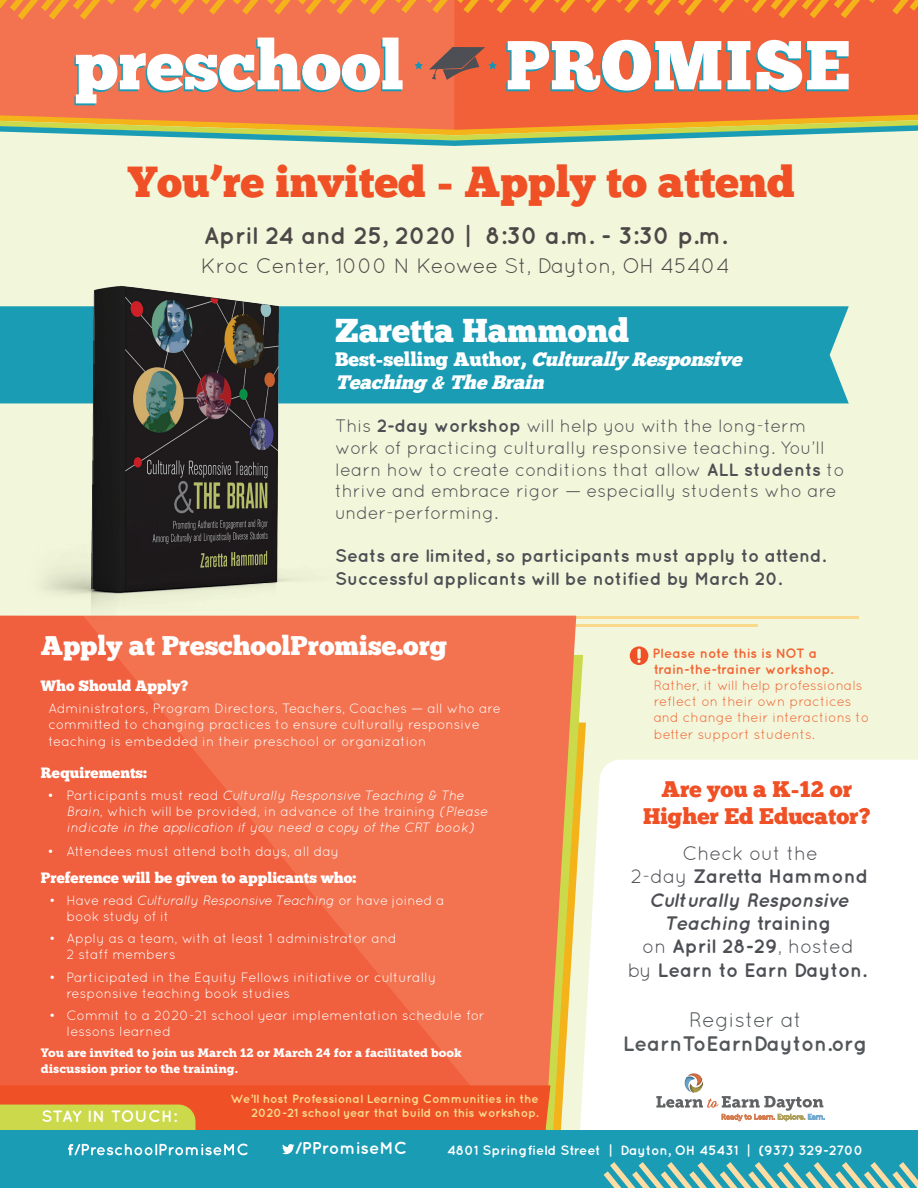
<style>
.page{position:relative;width:918px;height:1188px;background:#fff}
.page>*{position:absolute;margin:0;border:0;box-sizing:border-box;transform-origin:0 0}
.t1{font:43.5px "Chunk Five";color:#f05025}
.t2{font:33.15px "Chunk Five";color:#fff}
.t3{font:27px "Chunk Five";color:#fff}
.t4{font:700 24px "Quicksand";color:#4d4848}
.t5{font:22.65px/27.2px "Chunk Five";color:#f05025;text-align:center}
.t6{font:21px "Quicksand";color:#4d4848}
.t7{font:700 21px "Quicksand";color:#535759}
.t8{font:21px "Quicksand";color:#535759}
.t9{font:700 19.5px/23.4px "Quicksand";color:#4d4f54;text-align:center}
.t10{font:italic 19.5px/23.4px "Chunk Five";color:#fff}
.t11{font:18px/21.6px "Quicksand";color:#4d4f54}
.t12{font:700 18px/23.4px "Quicksand";color:#4d4f54}
.t13{font:700 17.1px "Quicksand";color:#fff}
.t14{font:700 16.5px "Quicksand";letter-spacing:-.01em;color:#fff}
.t15{font:15px "Chunk Five";color:#fff}
.t16{font:13.5px/16.2px "Quicksand";color:#fff}
.t17{font:italic 13.5px/16.2px "Quicksand";color:#fff}
.t18{font:13.5px/16.2px "Quicksand";color:#f26433}
.t19{font:700 13.5px "Quicksand";color:#fff}
.t20{font:700 13.5px/16.2px "Quicksand";color:#f26433}
.t21{font:700 12px/14.4px "Quicksand";color:#fadb90;text-align:right}
.t22{font:12px/16.2px "Museo Slab 900";color:#fff}
.s1{font-style:normal}
.s2{font-weight:700}
.s3{font-style:italic}
.s4{font-weight:400}
</style>
<div class="page">
<div style="left:0;top:75px;width:918px;height:1113px;background:#f2f6da"></div>
<div style="left:586px;top:760px;width:332px;height:371px;background:#fff"></div>
<div style="left:0;top:306px;width:849px;height:97px;background:#1b9cb5"></div>
<div style="left:0;top:0;width:454px;height:115px;background:#f37350"></div>
<div style="left:454px;top:0;width:464px;height:115px;background:#f16038"></div>
<hr style="left:49px;top:616px;width:810px;height:3px;background:#fad98b">
<hr style="left:49px;top:624px;width:709px;height:3px;background:#fad98b">
<svg style="left:488px;top:616px;width:88px;height:515px;background:#ef8352"></svg>
<svg style="left:360px;top:0;width:26px;height:15px"></svg>
<svg style="left:329px;top:0;width:24px;height:15px"></svg>
<svg style="left:298px;top:0;width:24px;height:15px"></svg>
<svg style="left:267px;top:0;width:24px;height:15px"></svg>
<svg style="left:233px;top:0;width:26px;height:15px"></svg>
<svg style="left:202px;top:0;width:24px;height:15px"></svg>
<svg style="left:171px;top:0;width:23px;height:15px"></svg>
<svg style="left:131px;top:0;width:31px;height:13px"></svg>
<svg style="left:107px;top:0;width:9px;height:5px"></svg>
<svg style="left:0;top:0;width:101px;height:20px;background:#f3873e"></svg>
<svg style="left:712px;top:0;width:22px;height:13px"></svg>
<svg style="left:678px;top:0;width:24px;height:16px"></svg>
<svg style="left:647px;top:0;width:24px;height:16px"></svg>
<svg style="left:616px;top:0;width:24px;height:13px"></svg>
<svg style="left:585px;top:0;width:21px;height:13px"></svg>
<svg style="left:554px;top:0;width:21px;height:13px"></svg>
<svg style="left:523px;top:0;width:21px;height:13px"></svg>
<svg style="left:488px;top:0;width:24px;height:13px"></svg>
<svg style="left:457px;top:0;width:22px;height:13px"></svg>
<svg style="left:426px;top:0;width:22px;height:13px"></svg>
<svg style="left:395px;top:0;width:22px;height:13px"></svg>
<svg style="left:892px;top:0;width:26px;height:14px"></svg>
<svg style="left:869px;top:0;width:6px;height:3px"></svg>
<svg style="left:743px;top:0;width:117px;height:18px;background:#f1792e"></svg>
<svg style="left:0;top:616px;width:488px;height:469px;background:#f16745"></svg>
<svg style="left:414px;top:61px;width:9px;height:8px"></svg>
<svg style="left:429px;top:47px;width:68px;height:33px;background:#aa5d49"></svg>
<svg style="left:506px;top:40px;width:343px;height:53px"></svg>
<svg style="left:74px;top:38px;width:329px;height:67px"></svg>
<svg style="left:0;top:115px;width:918px;height:31px"></svg>
<div style="left:0;top:1131px;width:918px;height:57px;background:#1b9cb5"></div>
<svg style="left:0;top:1085px;width:550px;height:71px"></svg>
<svg style="left:604px;top:1162px;width:314px;height:26px"></svg>
<img style="left:29px;top:285px;width:343px;height:338px">
<svg style="left:656px;top:1072px;width:169px;height:49px;background:#e8e6e3"></svg>
<svg style="left:630px;top:646px;width:18px;height:19px"></svg>
<h1 class="t1" style="left:128px;top:156px;width:668px">You’re invited - Apply to attend</h1>
<h3 class="t4" style="left:204px;top:221px;width:525px">April 24 and 25, 2020 | 8:30 a.m. - 3:30 p.m.</h3>
<h3 class="t6" style="left:201px;top:254px;width:531px">Kroc Center, 1000 N Keowee St, Dayton, OH 45404</h3>
<h2 class="t2" style="left:335px;top:311px;width:296px">Zaretta Hammond</h2>
<h3 class="t10" style="left:335px;top:347px;width:414px"><span class="s1">B e s t - s e l l i n g A u t h o r ,</span> Culturally Responsive<br>Teaching &amp; TheBrain</h3>
<p class="t11" style="left:335px;top:415px;width:511px">This <span class="s2">2-day workshop</span> will help you with the long-term work of practicing culturally responsive teaching. You’ll learn how to create conditions that allow <span class="s2">ALL students</span> to thrive and embrace rigor — especially students who are under-performing.</p>
<h3 class="t12" style="left:335px;top:543px;width:492px">Seats are limited, so participants must apply to attend.<br>Successful applicants will be notified by March 20.</h3>
<h3 class="t3" style="left:41px;top:629px;width:408px">Apply at PreschoolPromise.org</h3>
<p class="t15" style="left:41px;top:677px;width:149px">Who Should Apply?</p>
<p class="t16" style="left:48px;top:700px;width:454px;line-height:16.6px">Administrators, Program Directors, Teachers, Coaches — all who are committed to changing practices to ensure culturally responsive teaching is embedded in their preschool or organization</p>
<p class="t15" style="left:41px;top:764px;width:108px">Requirements:</p>
<p class="t17" style="left:66px;top:787px;width:423px;text-indent:-19px"><span class="s1">• Participants must read</span> Culturally Responsive Teaching &amp; The<br>Brain<span class="s1">, which will be provided, in advance of the training</span> (Please indicate in the application if you need a copy of the CRT book)</p>
<p class="t16" style="left:48px;top:843px;width:293px">• Attendees must attend both days, all day</p>
<p class="t15" style="left:41px;top:868px;width:317px">Preference will be given to applicants who:</p>
<p class="t16" style="left:66px;top:892px;width:380px;text-indent:-17px">• Have read <span class="s3">Culturally Responsive Teaching</span> or have joined a book study of it</p>
<p class="t16" style="left:66px;top:930px;width:332px;text-indent:-17px">• Apply as a team, with at least 1 administrator and<br>2 staff members</p>
<p class="t16" style="left:66px;top:969px;width:371px;text-indent:-17px">• Participated in the Equity Fellows initiative or culturally responsive teaching book studies</p>
<p class="t16" style="left:66px;top:1007px;width:420px;text-indent:-17px">• Commit to a 2020-21 school year implementation schedule for lessons learned</p>
<p class="t22" style="left:41px;top:1044px;width:422px">You are invited to join us March 12 or March 24 for a facilitated book discussion prior to the training.</p>
<p class="t14" style="left:42px;top:1106px;width:137px">STAY IN TOUCH:</p>
<p class="t21" style="left:231px;top:1091px;width:310px">We’ll host Professional Learning Communities in the<br>2020-21 school year that build on this workshop.</p>
<p class="t20" style="left:652px;top:644px;width:183px">Please note this is NOT a train-the-trainer workshop.</p>
<p class="t18" style="left:654px;top:677px;width:217px">Rather, it will help professionals reflect on their own practices and change their interactions to better support students.</p>
<h3 class="t5" style="left:643px;top:775px;width:229px">Are you a K-12 or<br>Higher Ed Educator?</h3>
<h3 class="t9" style="left:628px;top:841px;width:242px"><span class="s4">Check out the<br>2-day</span> Zaretta Hammond<br><span class="s3">Culturally Responsive<br>Teaching</span> training<br><span class="s4">on</span> April 28-29<span class="s4">, hosted by</span> Learn to Earn Dayton.</h3>
<h3 class="t8" style="left:689px;top:1007px;width:114px">Register at</h3>
<h3 class="t7" style="left:623px;top:1031px;width:246px">LearnToEarnDayton.org</h3>
<p class="t13" style="left:294px;top:1138px;width:114px">/PPromiseMC</p>
<p class="t19" style="left:447px;top:1142px;width:418px">4801 Springfield Street | Dayton, OH 45431 | (937) 329-2700</p>
</div>
